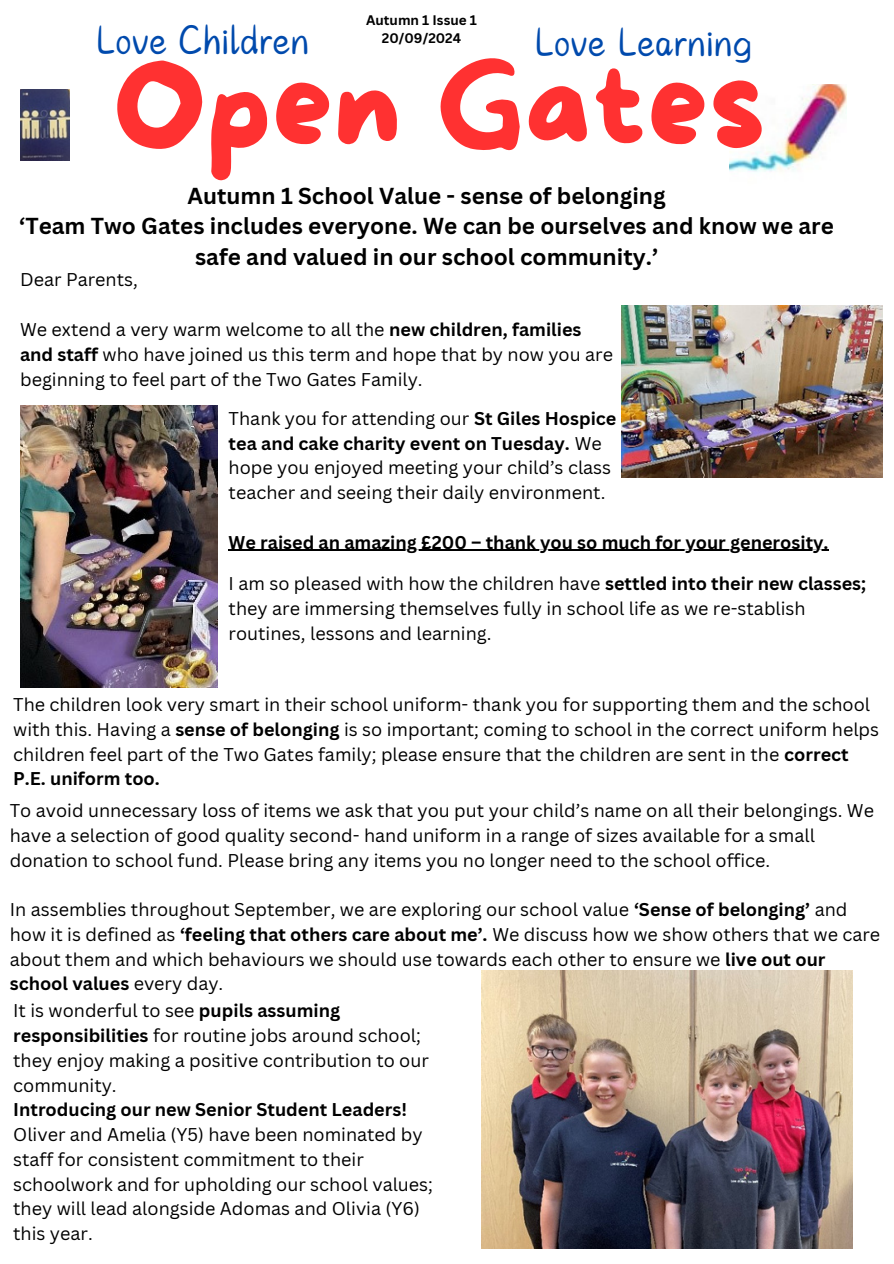
<style>
.page{position:relative;width:894px;height:1264px;background:#fff}
.page>*{position:absolute;margin:0;border:0;box-sizing:border-box;transform-origin:0 0}
.t1{font:120.6px "More Sugar";color:#ff3131}
.t2{font:45.15px "Canva Milk Ttea";color:#004aad}
.t3{font:700 22.5px/30.3px "Canva Sans";color:#000;text-align:center}
.t4{font:18px/24.8px "Canva Sans";color:#000}
.t5{font:700 18px "Canva Sans";color:#000}
.t6{font:700 13.5px "Canva Sans";color:#000}
.s1{font-weight:700}
</style>
<div class="page">
<img style="left:729px;top:84px;width:117px;height:88px">
<img style="left:20px;top:89px;width:50px;height:71px">
<img style="left:621px;top:305px;width:261px;height:172px">
<img style="left:20px;top:405px;width:197px;height:282px">
<img style="left:481px;top:970px;width:371px;height:278px">
<hr style="left:228px;top:550px;width:601px;height:1px;background:#000">
<p class="t6" style="left:366px;top:10px;width:112px">Autumn 1 Issue 1</p>
<h3 class="t6" style="left:382px;top:28px;width:81px">20/09/2024</h3>
<h5 class="t2" style="left:95px;top:12px;width:215px">Love Children</h5>
<h5 class="t2" style="left:533px;top:14px;width:220px">Love Learning</h5>
<p class="t1" style="left:113px;top:40px;width:654px">Open Gates</p>
<p class="t3" style="left:19px;top:180px;width:816px">Autumn 1 School Value - sense of belonging<br>‘Team Two Gates includes everyone. We can be ourselves and know we are safe and valued in our school community.’</p>
<p class="t4" style="left:20px;top:267px;width:119px">Dear Parents,</p>
<h5 class="t4" style="left:20px;top:316px;width:594px">We extend a very warm welcome to all the <span class="s1">new children, families and staff</span> who have joined us this term and hope that by now you are beginning to feel part of the Two Gates Family.</h5>
<h4 class="t4" style="left:228px;top:405px;width:389px">Thank you for attending our <span class="s1">St Giles Hospice tea and cake charity event on Tuesday.</span> We hope you enjoyed meeting your child’s class teacher and seeing their daily environment.</h4>
<h5 class="t5" style="left:228px;top:529px;width:601px">We raised an amazing £200 – thank you so much for your generosity.</h5>
<h5 class="t4" style="left:228px;top:570px;width:638px">I am so pleased with how the children have <span class="s1">settled into their new classes; </span>they are immersing themselves fully in school life as we re-stablish routines, lessons and learning.</h5>
<p class="t4" style="left:13px;top:691px;width:867px">The children look very smart in their school uniform- thank you for supporting them and the school with this. Having a <span class="s1">sense of belonging</span> is so important; coming to school in the correct uniform helps children feel part of the Two Gates family; please ensure that the children are sent in the <span class="s1">correct P.E. uniform too.</span></p>
<h5 class="t4" style="left:10px;top:797px;width:865px">To avoid unnecessary loss of items we ask that you put your child’s name on all their belongings. We have a selection of good quality second- hand uniform in a range of sizes available for a small donation to school fund. Please bring any items you no longer need to the school office.</h5>
<h5 class="t4" style="left:10px;top:896px;width:871px">In assemblies throughout September, we are exploring our school value <span class="s1">‘Sense of belonging’</span> and how it is defined as <span class="s1">‘feeling that others care about me’.</span> We discuss how we show others that we care about them and which behaviours we should use towards each other to ensure we <span class="s1">live out our school values</span> every day.</h5>
<h5 class="t4" style="left:13px;top:997px;width:421px">It is wonderful to see <span class="s1">pupils assuming responsibilities</span> for routine jobs around school; they enjoy making a positive contribution to our community.<br><span class="s1">Introducing our new Senior Student Leaders!<br></span>Oliver and Amelia (Y5) have been nominated by staff for consistent commitment to their schoolwork and for upholding our school values; they will lead alongside Adomas and Olivia (Y6) this year.</h5>
</div>
